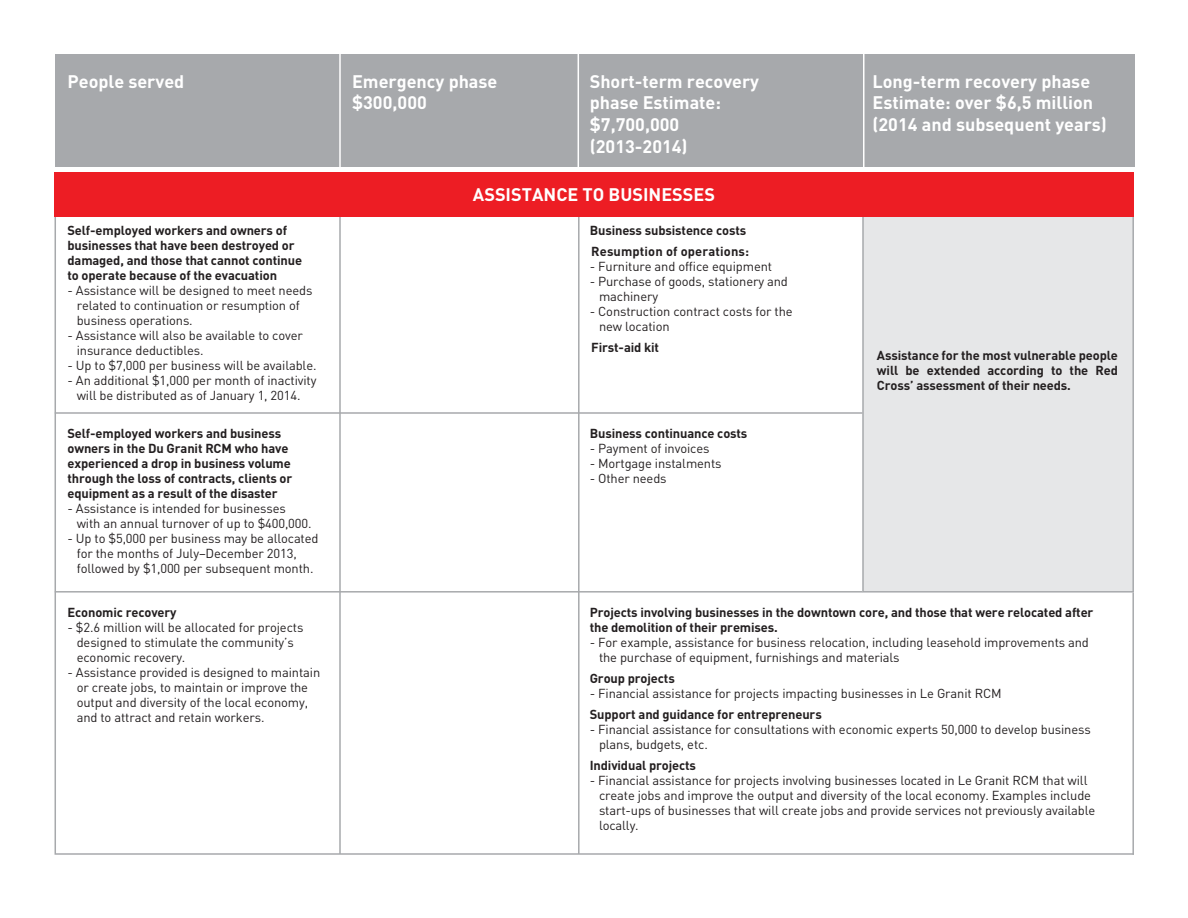
<style>
.page{position:relative;width:1188px;height:918px;background:#fff}
.page>*{position:absolute;margin:0;border:0;box-sizing:border-box;transform-origin:0 0}
.t1{font:700 18px/21.6px "DIN";color:#fff}
.t2{font:12.9px/15px "DIN";letter-spacing:-.01em;color:#231f20}
.t3{font:700 12.9px/15px "DIN";letter-spacing:-.01em;color:#231f20}
.t4{font:700 12.9px/21px "DIN";letter-spacing:.01em;color:#231f20}
</style>
<div class="page">
<hr style="left:55px;top:412px;width:808px;height:2px;background:#a7a9ac">
<hr style="left:55px;top:591px;width:808px;height:2px;background:#a7a9ac">
<div style="left:862px;top:211px;width:272px;height:382px;background:#e6e7e8;border:1px solid #a7a9ac"></div>
<hr style="left:339px;top:214px;width:2px;height:640px;background:#a7a9ac">
<hr style="left:578px;top:214px;width:2px;height:640px;background:#a7a9ac">
<hr style="left:1132px;top:593px;width:2px;height:262px;background:#a7a9ac">
<div style="left:55px;top:54px;width:1080px;height:113px;background:#a7a9ac"></div>
<hr style="left:863px;top:50px;width:2px;height:118px;background:#fff">
<hr style="left:339px;top:50px;width:2px;height:118px;background:#fff">
<hr style="left:578px;top:50px;width:1px;height:118px;background:#fff">
<div style="left:55px;top:172px;width:1079px;height:46px;background:#ed1d24"></div>
<h1 class="t1" style="left:352px;top:70px;width:147px">Emergency phase $300,000</h1>
<h1 class="t1" style="left:590px;top:70px;width:171px">Short-term recovery phase Estimate: $7,700,000 (2013-2014)</h1>
<h1 class="t1" style="left:473px;top:183px;width:244px">ASSISTANCE TO BUSINESSES</h1>
<h1 class="t1" style="left:68px;top:70px;width:118px">People served</h1>
<h1 class="t1" style="left:872px;top:70px;width:236px">Long-term recovery phase<br>Estimate: over $6,5 million (2014 and subsequent years)</h1>
<p class="t3" style="left:67px;top:222px;width:236px">Self-employed workers and owners of businesses that have been destroyed or damaged, and those that cannot continue to operate because of the evacuation</p>
<p class="t2" style="left:77px;top:282px;width:237px;text-indent:-9px">- Assistance will be designed to meet needs related to continuation or resumption of business operations.</p>
<p class="t2" style="left:77px;top:327px;width:228px;text-indent:-9px">- Assistance will also be available to cover insurance deductibles.</p>
<p class="t2" style="left:67px;top:357px;width:251px">- Up to $7,000 per business will be available.</p>
<p class="t2" style="left:67px;top:372px;width:251px;text-align:center">- An additional $1,000 per month of inactivity will be distributed as of January 1, 2014.</p>
<p class="t3" style="left:67px;top:425px;width:226px">Self-employed workers and business owners in the Du Granit RCM who have experienced a drop in business volume through the loss of contracts, clients or equipment as a result of the disaster</p>
<p class="t2" style="left:77px;top:500px;width:236px;text-indent:-9px">- Assistance is intended for businesses with an annual turnover of up to $400,000.</p>
<p class="t2" style="left:77px;top:530px;width:243px;text-indent:-9px">- Up to $5,000 per business may be allocated for the months of July–December 2013, followed by $1,000 per subsequent month.</p>
<p class="t3" style="left:67px;top:604px;width:111px">Economic recovery</p>
<p class="t2" style="left:77px;top:619px;width:228px;text-indent:-9px">- $2.6 million will be allocated for projects designed to stimulate the community’s economic recovery.</p>
<p class="t2" style="left:77px;top:664px;width:245px;text-indent:-9px">- Assistance provided is designed to maintain or create jobs, to maintain or improve the output and diversity of the local economy, and to attract and retain workers.</p>
<p class="t4" style="left:590px;top:219px;width:161px">Business subsistence costs<br>Resumption of operations:</p>
<p class="t2" style="left:590px;top:258px;width:184px">- Furniture and office equipment</p>
<p class="t2" style="left:599px;top:273px;width:190px;text-indent:-9px">- Purchase of goods, stationery and machinery</p>
<p class="t2" style="left:599px;top:303px;width:195px;text-indent:-9px">- Construction contract costs for the new location</p>
<p class="t3" style="left:591px;top:339px;width:69px">First-aid kit</p>
<p class="t3" style="left:590px;top:425px;width:159px">Business continuance costs</p>
<p class="t2" style="left:590px;top:440px;width:121px">- Payment of invoices</p>
<p class="t2" style="left:590px;top:455px;width:133px">- Mortgage instalments</p>
<p class="t2" style="left:590px;top:470px;width:78px">- Other needs</p>
<p class="t3" style="left:877px;top:347px;width:243px;text-align:justify">Assistance for the most vulnerable people will be extended according to the Red Cross’ assessment of their needs.</p>
<p class="t3" style="left:590px;top:604px;width:505px">Projects involving businesses in the downtown core, and those that were relocated after the demolition of their premises.</p>
<p class="t2" style="left:599px;top:634px;width:491px;text-indent:-9px">- For example, assistance for business relocation, including leasehold improvements and the purchase of equipment, furnishings and materials</p>
<p class="t3" style="left:590px;top:670px;width:87px">Group projects</p>
<p class="t2" style="left:590px;top:685px;width:413px">- Financial assistance for projects impacting businesses in Le Granit RCM</p>
<p class="t3" style="left:590px;top:706px;width:234px">Support and guidance for entrepreneurs</p>
<p class="t2" style="left:599px;top:721px;width:493px;text-indent:-9px">- Financial assistance for consultations with economic experts 50,000 to develop business plans, budgets, etc.</p>
<p class="t3" style="left:590px;top:757px;width:108px">Individual projects</p>
<p class="t2" style="left:599px;top:772px;width:498px;text-indent:-9px">- Financial assistance for projects involving businesses located in Le Granit RCM that will create jobs and improve the output and diversity of the local economy. Examples include start-ups of businesses that will create jobs and provide services not previously available locally.</p>
</div>
